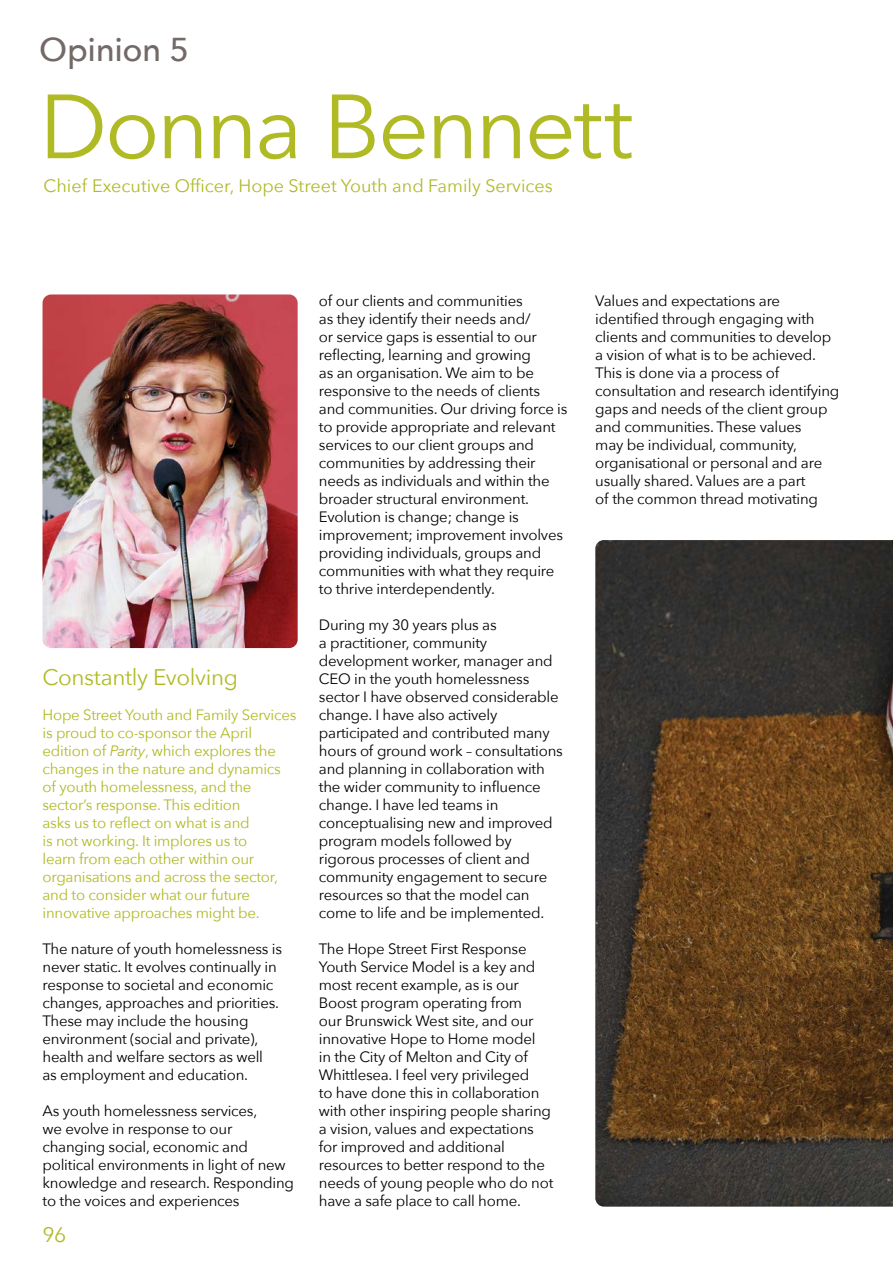
<style>
.page{position:relative;width:893px;height:1263px;background:#fff}
.page>*{position:absolute;margin:0;border:0;box-sizing:border-box;transform-origin:0 0}
.t1{font:90px "Avenir Next";letter-spacing:-.035em;color:#b0ba25}
.t2{font:500 33px "Avenir Next";letter-spacing:-.015em;color:#736967}
.t3{font:22.5px "Avenir Next";letter-spacing:-.015em;color:#b0ba25}
.t4{font:21px "Avenir Next";color:#b0ba25}
.t5{font:18px "Avenir Next";color:#b0ba25}
.t6{font:15px/18px "Avenir Next";letter-spacing:-.015em;color:#000}
.t7{font:15px/18px "Avenir Next";letter-spacing:-.015em;color:#b0ba25}
.s1{font-style:italic}
</style>
<div class="page">
<img style="left:43px;top:294px;width:255px;height:354px">
<img style="left:595px;top:540px;width:298px;height:666px">
<h2 class="t2" style="left:39px;top:22px;width:151px">Opinion 5</h2>
<h1 class="t1" style="left:39px;top:51px;width:595px">Donna Bennett</h1>
<p class="t5" style="left:44px;top:170px;width:511px">Chief Executive Officer, Hope Street Youth and Family Services</p>
<h3 class="t3" style="left:43px;top:658px;width:197px">Constantly Evolving</h3>
<p class="t7" style="left:43px;top:705px;width:255px">Hope Street Youth and Family Services is proud to co‑sponsor the April edition of <span class="s1">Parity</span>, which explores the changes in the nature and dynamics of youth homelessness, and the sector’s response. This edition<br>asks us to reflect on what is and<br>is not working. It implores us to<br>learn from each other within our organisations and across the sector, and to consider what our future innovative approaches might be.</p>
<p class="t6" style="left:43px;top:939px;width:241px">The nature of youth homelessness is never static. It evolves continually in response to societal and economic changes, approaches and priorities.<br>These may include the housing environment (social and private), health and welfare sectors as well<br>as employment and education.</p>
<p class="t6" style="left:43px;top:1101px;width:253px">As youth homelessness services,<br>we evolve in response to our changing social, economic and political environments in light of new knowledge and research. Responding to the voices and experiences</p>
<h3 class="t4" style="left:43px;top:1217px;width:25px">96</h3>
<p class="t6" style="left:319px;top:291px;width:250px">of our clients and communities<br>as they identify their needs and/<br>or service gaps is essential to our reflecting, learning and growing<br>as an organisation. We aim to be responsive to the needs of clients and communities. Our driving force is to provide appropriate and relevant services to our client groups and communities by addressing their needs as individuals and within the broader structural environment.<br>Evolution is change; change is improvement; improvement involves providing individuals, groups and communities with what they require to thrive interdependently.</p>
<p class="t6" style="left:319px;top:615px;width:245px">During my 30 years plus as<br>a practitioner, community development worker, manager and<br>CEO in the youth homelessness sector I have observed considerable change. I have also actively participated and contributed many hours of ground work – consultations and planning in collaboration with the wider community to influence change. I have led teams in conceptualising new and improved program models followed by rigorous processes of client and community engagement to secure resources so that the model can come to life and be implemented.</p>
<p class="t6" style="left:319px;top:939px;width:236px">The Hope Street First Response<br>Youth Service Model is a key and most recent example, as is our<br>Boost program operating from<br>our Brunswick West site, and our innovative Hope to Home model<br>in the City of Melton and City of<br>Whittlesea. I feel very privileged<br>to have done this in collaboration with other inspiring people sharing a vision, values and expectations for improved and additional resources to better respond to the needs of young people who do not have a safe place to call home.</p>
<p class="t6" style="left:595px;top:291px;width:246px">Values and expectations are identified through engaging with clients and communities to develop a vision of what is to be achieved.<br>This is done via a process of consultation and research identifying gaps and needs of the client group and communities. These values<br>may be individual, community, organisational or personal and are usually shared. Values are a part<br>of the common thread motivating</p>
</div>
